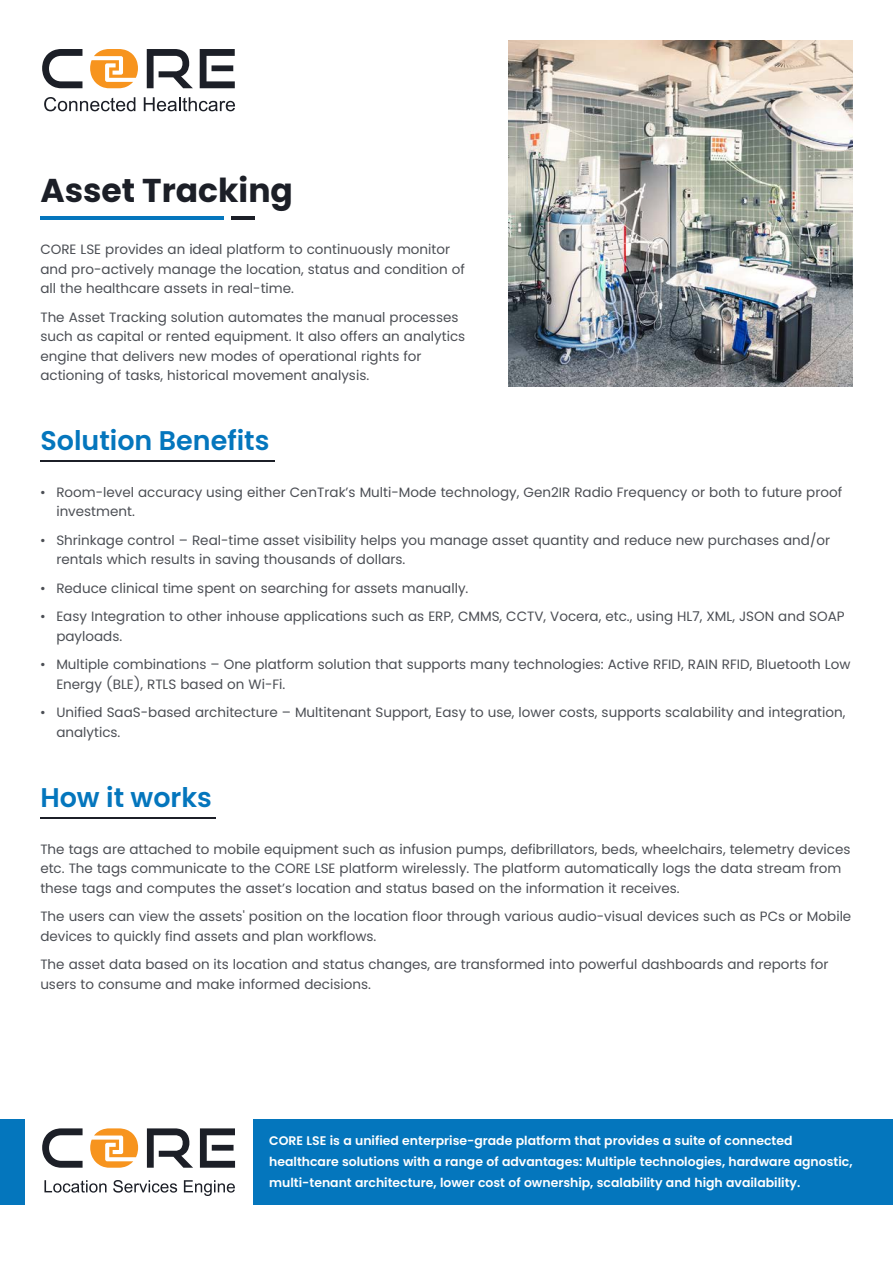
<style>
.page{position:relative;width:893px;height:1263px;background:#fff}
.page>*{position:absolute;margin:0;border:0;box-sizing:border-box;transform-origin:0 0}
.t1{font:700 33px "Poppins";color:#1c1f27}
.t2{font:600 27px "Poppins";color:#0476bd}
.t3{font:13.5px/19.5px "Poppins";color:#4b4e54}
.t4{font:600 12.45px/21px "Poppins";color:#fff}
</style>
<div class="page">
<hr style="left:40px;top:216px;width:183px;height:4px;background:#0476bd">
<hr style="left:232px;top:216px;width:23px;height:4px;background:#1c1f27">
<svg style="left:42px;top:49px;width:40px;height:39px"></svg>
<svg style="left:147px;top:49px;width:46px;height:39px"></svg>
<svg style="left:200px;top:49px;width:35px;height:39px"></svg>
<svg style="left:90px;top:49px;width:48px;height:39px"></svg>
<svg style="left:44px;top:97px;width:91px;height:14px"></svg>
<svg style="left:144px;top:97px;width:91px;height:14px"></svg>
<img style="left:508px;top:41px;width:345px;height:346px">
<hr style="left:40px;top:461px;width:235px;height:1px;background:#1c1f27">
<hr style="left:40px;top:817px;width:176px;height:2px;background:#1c1f27">
<svg style="left:42px;top:1128px;width:41px;height:40px"></svg>
<svg style="left:147px;top:1128px;width:46px;height:40px"></svg>
<svg style="left:200px;top:1128px;width:35px;height:40px"></svg>
<svg style="left:90px;top:1128px;width:48px;height:40px"></svg>
<svg style="left:44px;top:1180px;width:62px;height:12px"></svg>
<svg style="left:113px;top:1180px;width:64px;height:12px"></svg>
<svg style="left:184px;top:1180px;width:51px;height:16px"></svg>
<div style="left:253px;top:1119px;width:640px;height:86px;background:#0476bd"></div>
<div style="left:0;top:1119px;width:24px;height:86px;background:#0476bd"></div>
<h1 class="t1" style="left:40px;top:171px;width:254px">Asset Tracking</h1>
<p class="t3" style="left:40px;top:240px;width:426px">CORE LSE provides an ideal platform to continuously monitor and pro-actively manage the location, status and condition of all the healthcare assets in real-time.</p>
<p class="t3" style="left:40px;top:307px;width:426px">The Asset Tracking solution automates the manual processes such as capital or rented equipment. It also offers an analytics engine that delivers new modes of operational rights for actioning of tasks, historical movement analysis.</p>
<h2 class="t2" style="left:40px;top:425px;width:231px">Solution Benefits</h2>
<p class="t3" style="left:56px;top:482px;width:787px;text-indent:-16px">• Room-level accuracy using either CenTrak’s Multi-Mode technology, Gen2IR Radio Frequency or both to future proof investment.</p>
<p class="t3" style="left:56px;top:530px;width:775px;text-indent:-16px">• Shrinkage control – Real-time asset visibility helps you manage asset quantity and reduce new purchases and/or rentals which results in saving thousands of dollars.</p>
<p class="t3" style="left:40px;top:578px;width:430px">• Reduce clinical time spent on searching for assets manually.</p>
<p class="t3" style="left:56px;top:607px;width:790px;text-indent:-16px">• Easy Integration to other inhouse applications such as ERP, CMMS, CCTV, Vocera, etc., using HL7, XML, JSON and SOAP payloads.</p>
<p class="t3" style="left:56px;top:655px;width:796px;text-indent:-16px">• Multiple combinations – One platform solution that supports many technologies: Active RFID, RAIN RFID, Bluetooth Low<br>Energy (BLE), RTLS based on Wi-Fi.</p>
<p class="t3" style="left:56px;top:703px;width:790px;text-indent:-16px">• Unified SaaS-based architecture – Multitenant Support, Easy to use, lower costs, supports scalability and integration, analytics.</p>
<h2 class="t2" style="left:40px;top:782px;width:173px">How it works</h2>
<p class="t3" style="left:40px;top:839px;width:812px">The tags are attached to mobile equipment such as infusion pumps, defibrillators, beds, wheelchairs, telemetry devices etc. The tags communicate to the CORE LSE platform wirelessly. The platform automatically logs the data stream from these tags and computes the asset’s location and status based on the information it receives.</p>
<p class="t3" style="left:40px;top:907px;width:812px">The users can view the assets' position on the location floor through various audio-visual devices such as PCs or Mobile devices to quickly find assets and plan workflows.</p>
<p class="t3" style="left:40px;top:955px;width:790px">The asset data based on its location and status changes, are transformed into powerful dashboards and reports for users to consume and make informed decisions.</p>
<p class="t4" style="left:269px;top:1130px;width:585px">CORE LSE is a unified enterprise-grade platform that provides a suite of connected healthcare solutions with a range of advantages: Multiple technologies, hardware agnostic, multi-tenant architecture, lower cost of ownership, scalability and high availability.</p>
</div>
